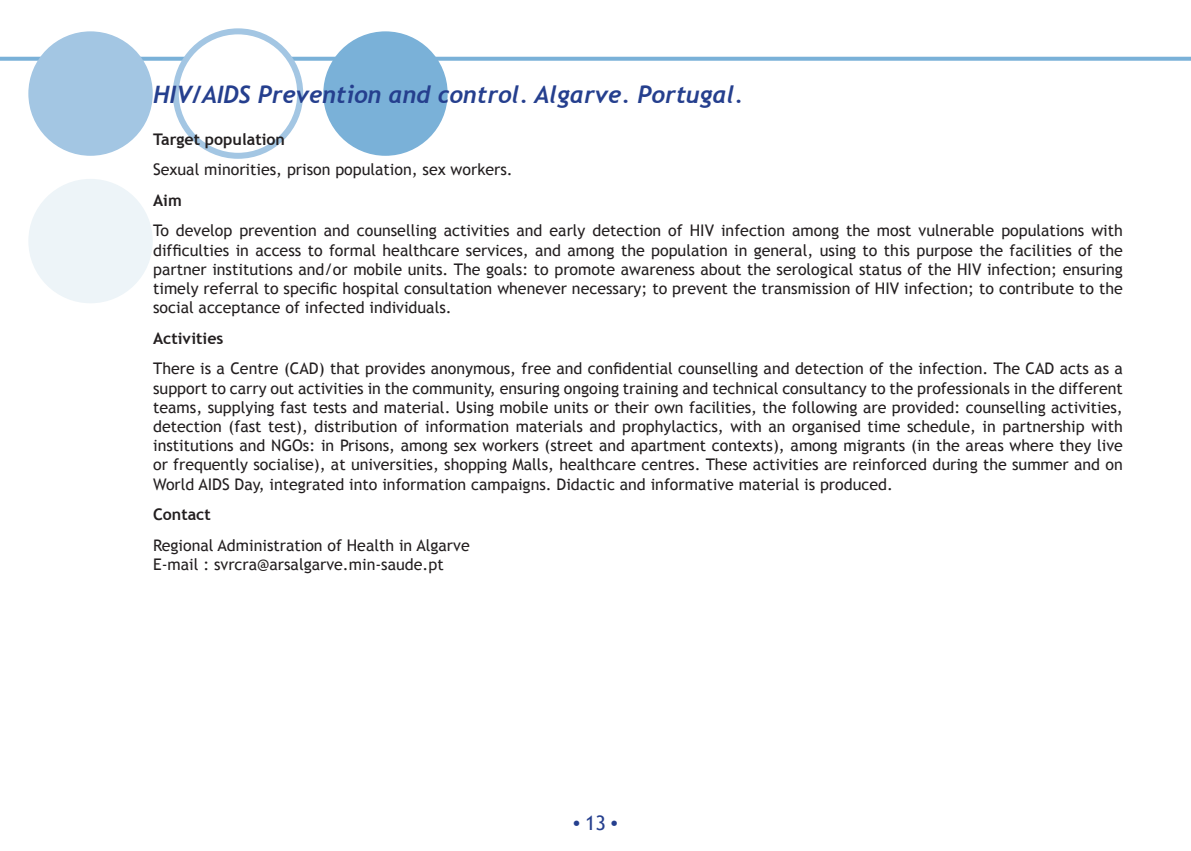
<style>
.page{position:relative;width:1191px;height:851px;background:#fff}
.page>*{position:absolute;margin:0;border:0;box-sizing:border-box;transform-origin:0 0}
.t1{font:italic 700 24px "Trebuchet";color:#253f8e}
.t2{font:20px "Times";color:#253f8e}
.t3{font:16px/19.2px "Trebuchet MS";color:#231f20;text-align:justify}
.t4{font:700 16px "Trebuchet MS";color:#231f20}
.s1{font-family:"Trebuchet MS"}
</style>
<div class="page">
<svg style="left:0;top:57px;width:1191px;height:4px;background:#82b6da"></svg>
<div style="left:28px;top:31px;width:125px;height:125px;background:#a3c6e3;border-radius:50%"></div>
<div style="left:28px;top:179px;width:125px;height:124px;background:#edf4f8;border-radius:50%"></div>
<div style="left:176px;top:31px;width:124px;height:125px;background:#fff;border-radius:50%"></div>
<div style="left:173px;top:28px;width:130px;height:131px;border:6px solid #a3c6e3;border-radius:50%"></div>
<div style="left:323px;top:31px;width:124px;height:125px;background:#7ab1d8;border-radius:50%"></div>
<p class="t1" style="left:153px;top:80px;width:591px">HIV/AIDS Prevention and control. Algarve. Portugal.</p>
<p class="t4" style="left:153px;top:129px;width:133px">Target population</p>
<p class="t3" style="left:153px;top:160px;width:361px">Sexual minorities, prison population, sex workers.</p>
<p class="t4" style="left:153px;top:190px;width:30px">Aim</p>
<p class="t3" style="left:153px;top:221px;width:971px">To develop prevention and counselling activities and early detection of HIV infection among the most vulnerable populations with difficulties in access to formal healthcare services, and among the population in general, using to this purpose the facilities of the partner institutions and/or mobile units. The goals: to promote awareness about the serological status of the HIV infection; ensuring timely referral to specific hospital consultation whenever necessary; to prevent the transmission of HIV infection; to contribute to the social acceptance of infected individuals.</p>
<p class="t4" style="left:153px;top:328px;width:72px">Activities</p>
<p class="t3" style="left:153px;top:359px;width:971px">There is a Centre (CAD) that provides anonymous, free and confidential counselling and detection of the infection. The CAD acts as a support to carry out activities in the community, ensuring ongoing training and technical consultancy to the professionals in the different teams, supplying fast tests and material. Using mobile units or their own facilities, the following are provided: counselling activities, detection (fast test), distribution of information materials and prophylactics, with an organised time schedule, in partnership with institutions and NGOs: in Prisons, among sex workers (street and apartment contexts), among migrants (in the areas where they live or frequently socialise), at universities, shopping Malls, healthcare centres. These activities are reinforced during the summer and on World AIDS Day, integrated into information campaigns. Didactic and informative material is produced.</p>
<p class="t4" style="left:153px;top:504px;width:59px">Contact</p>
<p class="t3" style="left:153px;top:535px;width:318px">Regional Administration of Health in Algarve<br>E-mail : svrcra@arsalgarve.min-saude.pt</p>
<p class="t2" style="left:573px;top:811px;width:46px">• <span class="s1">13</span> •</p>
</div>
